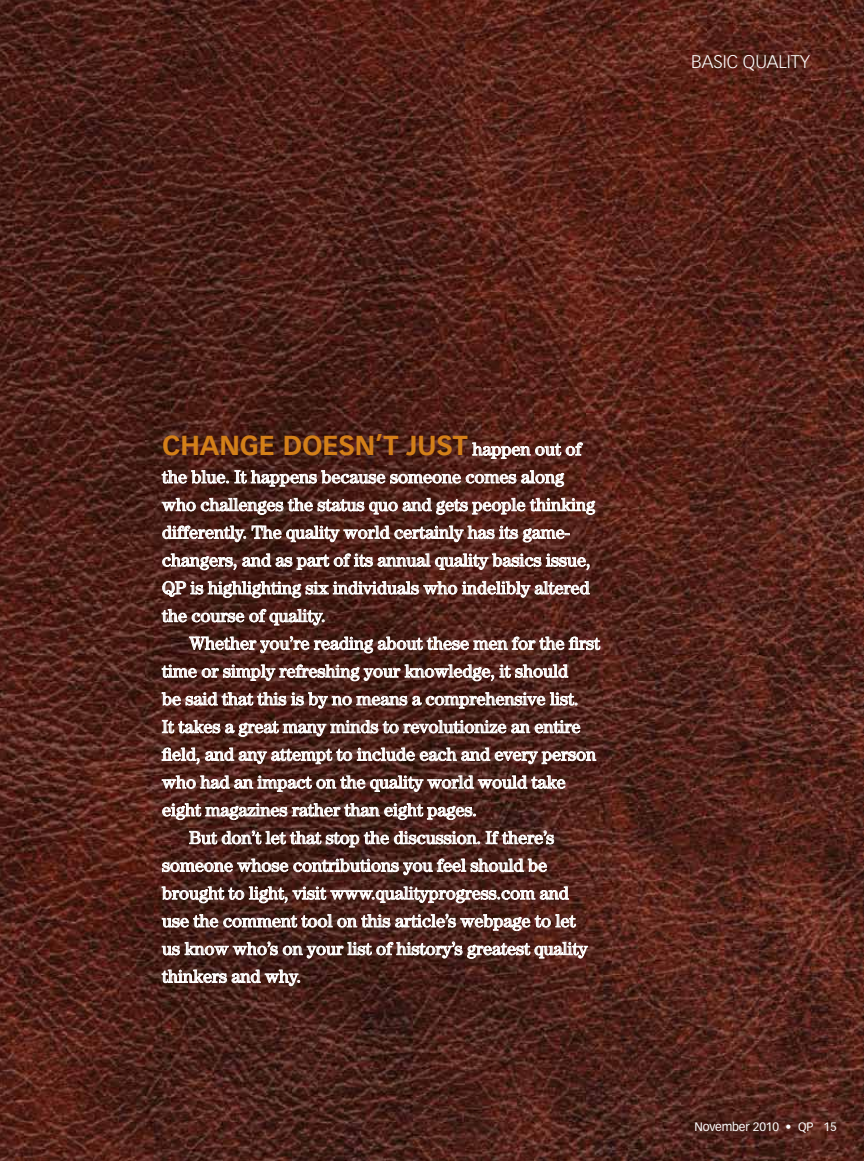
<style>
.page{position:relative;width:864px;height:1161px;background:#fff}
.page>*{position:absolute;margin:0;border:0;box-sizing:border-box;transform-origin:0 0}
.t1{font:700 27px "Vectora LT Std";color:#d48018}
.t2{font:18px/27.8px "Century Std";color:#fff}
.t3{font:300 18px "Vectora LT Std";color:#fff}
.t4{font:12px "Vectora LT Std";letter-spacing:-.015em;color:#fff}
.s1{font-family:"Century Std";font-weight:400;font-size:18px;color:#fff}
</style>
<div class="page">
<img style="left:0;top:0;width:864px;height:1161px">
<svg style="left:472px;top:442px;width:111px;height:17px;background:#896661"></svg>
<svg style="left:162px;top:470px;width:67px;height:14px"></svg>
<svg style="left:235px;top:470px;width:329px;height:17px;background:#82655f"></svg>
<svg style="left:162px;top:498px;width:433px;height:17px;background:#846762"></svg>
<svg style="left:162px;top:526px;width:84px;height:16px"></svg>
<svg style="left:252px;top:526px;width:318px;height:16px;background:#886a65"></svg>
<svg style="left:162px;top:553px;width:428px;height:17px;background:#856863"></svg>
<svg style="left:162px;top:581px;width:428px;height:17px;background:#886b66"></svg>
<svg style="left:162px;top:609px;width:162px;height:16px;background:#806661"></svg>
<svg style="left:189px;top:636px;width:411px;height:17px;background:#826560"></svg>
<svg style="left:162px;top:664px;width:332px;height:17px;background:#836762"></svg>
<svg style="left:500px;top:664px;width:68px;height:14px"></svg>
<svg style="left:162px;top:692px;width:415px;height:17px;background:#81645f"></svg>
<svg style="left:162px;top:720px;width:418px;height:17px;background:#80645f"></svg>
<svg style="left:162px;top:748px;width:434px;height:16px;background:#866a65"></svg>
<svg style="left:162px;top:775px;width:403px;height:17px;background:#816660"></svg>
<svg style="left:162px;top:803px;width:314px;height:17px;background:#856b66"></svg>
<svg style="left:189px;top:830px;width:291px;height:17px;background:#7d635e"></svg>
<svg style="left:486px;top:830px;width:68px;height:14px"></svg>
<svg style="left:162px;top:859px;width:385px;height:16px;background:#826762"></svg>
<svg style="left:162px;top:886px;width:407px;height:17px;background:#826863"></svg>
<svg style="left:162px;top:914px;width:414px;height:17px;background:#7e635e"></svg>
<svg style="left:162px;top:941px;width:426px;height:18px;background:#7b605b"></svg>
<svg style="left:162px;top:970px;width:138px;height:16px;background:#826a65"></svg>
<p class="t3" style="left:691px;top:51px;width:119px">BASIC QUALITY</p>
<h1 class="t1" style="left:162px;top:429px;width:421px">CHANGE DOESN’T JUST <span class="s1">happen out of</span></h1>
<p class="t2" style="left:162px;top:463px;width:435px">the blue. It happens because someone comes along who challenges the status quo and gets people thinking differently. The quality world certainly has its game&shy;changers, and as part of its annual quality basics issue, QP is highlighting six individuals who indelibly altered the course of quality.</p>
<p class="t2" style="left:189px;top:629px;width:413px">Whether you’re reading about these men for the first</p>
<p class="t2" style="left:162px;top:657px;width:408px">time or simply refreshing your knowledge, it should</p>
<p class="t2" style="left:162px;top:685px;width:418px">be said that this is by no means a comprehensive list.</p>
<p class="t2" style="left:162px;top:712px;width:420px">It takes a great many minds to revolutionize an entire</p>
<p class="t2" style="left:162px;top:740px;width:436px">field, and any attempt to include each and every person</p>
<p class="t2" style="left:162px;top:768px;width:405px">who had an impact on the quality world would take</p>
<p class="t2" style="left:162px;top:796px;width:317px">eight magazines rather than eight pages.</p>
<p class="t2" style="left:189px;top:823px;width:367px">But don’t let that stop the discussion. If there’s</p>
<p class="t2" style="left:162px;top:851px;width:387px">someone whose contributions you feel should be</p>
<p class="t2" style="left:162px;top:879px;width:408px">brought to light, visit www.qualityprogress.com and</p>
<p class="t2" style="left:162px;top:907px;width:415px">use the comment tool on this article’s webpage to let</p>
<p class="t2" style="left:162px;top:934px;width:427px">us know who’s on your list of history’s greatest quality</p>
<p class="t2" style="left:162px;top:962px;width:141px">thinkers and why.</p>
<p class="t4" style="left:694px;top:1120px;width:144px">November 2010 • QP 15</p>
</div>
